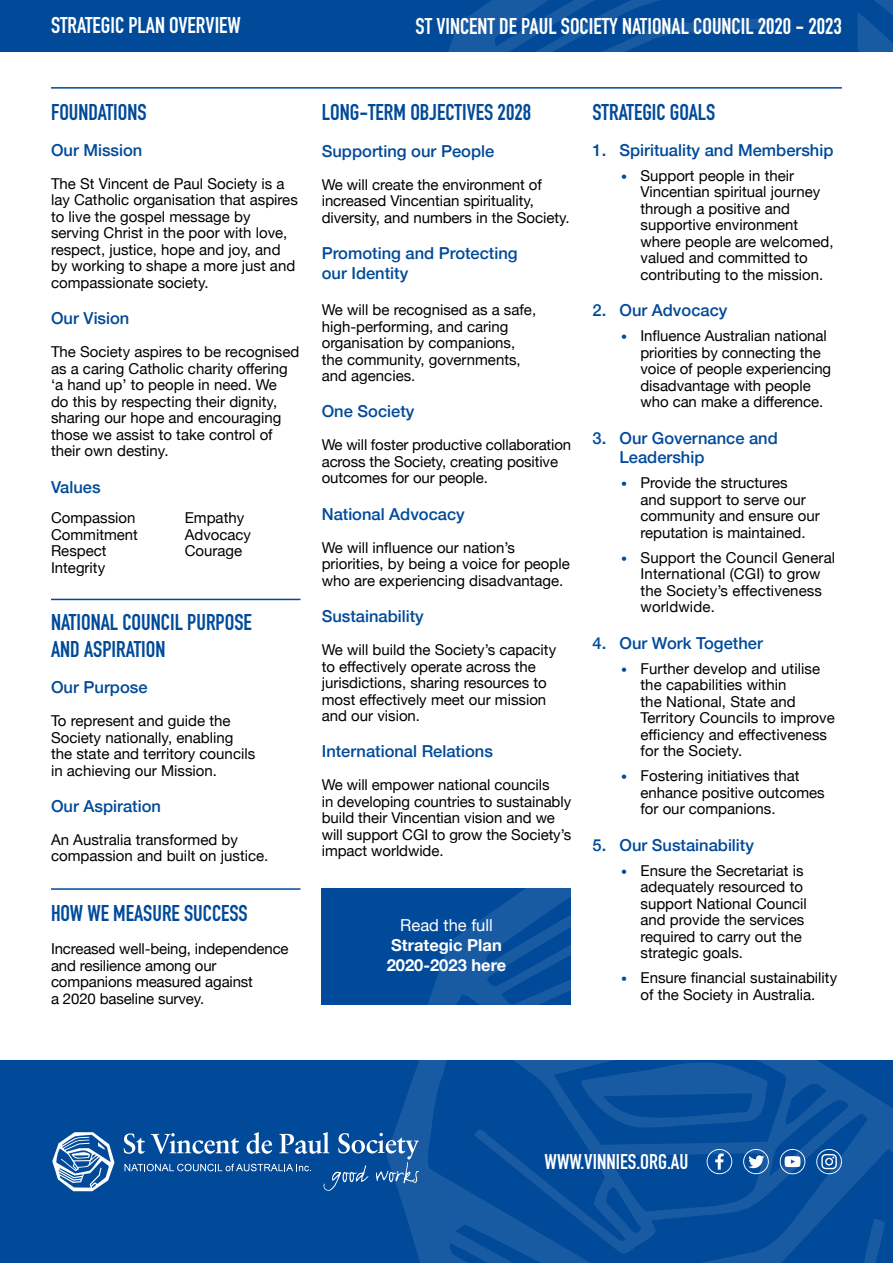
<style>
.page{position:relative;width:893px;height:1263px;background:#fff}
.page>*{position:absolute;margin:0;border:0;box-sizing:border-box;transform-origin:0 0}
.t1{font:700 22.5px/27px "DIN Condensed";color:#004a99}
.t2{font:700 22.5px "DIN Condensed";color:#fff}
.t3{font:700 21px "DIN Condensed";color:#fff}
.t4{font:500 16.5px/19.8px "Helvetica Neue";color:#004a99}
.t5{font:700 16.5px/19.8px "Helvetica Neue";color:#fff}
.t6{font:16.5px "Helvetica Neue";color:#fff}
.t7{font:15px/16.5px "Helvetica Neue";color:#000}
.s1{font-family:"DIN Condensed";font-weight:700;font-size:12px;color:#004a99}
</style>
<div class="page">
<div style="left:0;top:1060px;width:893px;height:203px;background:#004a99"></div>
<svg style="left:394px;top:1060px;width:499px;height:203px"></svg>
<div style="left:0;top:0;width:893px;height:51px;background:#004a99"></div>
<svg style="left:449px;top:0;width:444px;height:51px"></svg>
<hr style="left:51px;top:599px;width:249px;height:1px;background:#004a99">
<hr style="left:51px;top:888px;width:249px;height:2px;background:#004a99">
<hr style="left:51px;top:87px;width:791px;height:2px;background:#004a99">
<div style="left:322px;top:888px;width:249px;height:117px;background:#004a99"></div>
<svg style="left:428px;top:888px;width:143px;height:117px"></svg>
<svg style="left:52px;top:1132px;width:63px;height:59px"></svg>
<svg style="left:124px;top:1132px;width:295px;height:59px"></svg>
<svg style="left:779px;top:1149px;width:26px;height:25px"></svg>
<svg style="left:743px;top:1149px;width:26px;height:25px"></svg>
<svg style="left:707px;top:1149px;width:26px;height:26px"></svg>
<svg style="left:816px;top:1148px;width:26px;height:26px"></svg>
<h1 class="t2" style="left:51px;top:10px;width:191px">STRATEGIC PLAN OVERVIEW</h1>
<h1 class="t2" style="left:416px;top:11px;width:428px">ST VINCENT DE PAUL SOCIETY NATIONAL COUNCIL 2020 - 2023</h1>
<h1 class="t1" style="left:51px;top:98px;width:97px">FOUNDATIONS</h1>
<p class="t4" style="left:51px;top:139px;width:93px">Our Mission</p>
<p class="t7" style="left:51px;top:176px;width:248px">The St Vincent de Paul Society is a lay Catholic organisation that aspires to live the gospel message by serving Christ in the poor with love, respect, justice, hope and joy, and by working to shape a more just and compassionate society.</p>
<p class="t4" style="left:51px;top:307px;width:80px">Our Vision</p>
<p class="t7" style="left:51px;top:344px;width:250px">The Society aspires to be recognised as a caring Catholic charity offering ‘a hand up’ to people in need. We<br>do this by respecting their dignity, sharing our hope and encouraging those we assist to take control of their own destiny.</p>
<p class="t4" style="left:51px;top:475px;width:51px">Values</p>
<p class="t7" style="left:51px;top:511px;width:89px">Compassion<br>Commitment<br>Respect<br>Integrity</p>
<p class="t7" style="left:185px;top:511px;width:68px">Empathy<br>Advocacy<br>Courage</p>
<h1 class="t1" style="left:51px;top:608px;width:202px">NATIONAL COUNCIL PURPOSE<br>AND ASPIRATION</h1>
<p class="t4" style="left:51px;top:676px;width:98px">Our Purpose</p>
<p class="t7" style="left:51px;top:713px;width:206px">To represent and guide the<br>Society nationally, enabling the state and territory councils in achieving our Mission.</p>
<p class="t4" style="left:51px;top:795px;width:112px">Our Aspiration</p>
<p class="t7" style="left:51px;top:832px;width:219px">An Australia transformed by compassion and built on justice.</p>
<h1 class="t1" style="left:51px;top:900px;width:198px">HOW WE MEASURE SUCCESS</h1>
<p class="t7" style="left:51px;top:942px;width:239px">Increased well-being, independence and resilience among our companions measured against<br>a 2020 baseline survey.</p>
<h1 class="t1" style="left:322px;top:99px;width:211px">LONG-TERM OBJECTIVES 2028</h1>
<p class="t4" style="left:322px;top:140px;width:174px">Supporting our People</p>
<p class="t7" style="left:322px;top:177px;width:249px">We will create the environment of increased Vincentian spirituality, diversity, and numbers in the Society.</p>
<p class="t4" style="left:322px;top:242px;width:197px">Promoting and Protecting our Identity</p>
<p class="t7" style="left:322px;top:302px;width:216px">We will be recognised as a safe, high-performing, and caring organisation by companions, the community, governments, and agencies.</p>
<p class="t4" style="left:322px;top:400px;width:94px">One Society</p>
<p class="t7" style="left:322px;top:438px;width:251px">We will foster productive collaboration across the Society, creating positive outcomes for our people.</p>
<p class="t4" style="left:322px;top:503px;width:145px">National Advocacy</p>
<p class="t7" style="left:322px;top:540px;width:250px">We will influence our nation’s priorities, by being a voice for people who are experiencing disadvantage.</p>
<p class="t4" style="left:322px;top:605px;width:104px">Sustainability</p>
<p class="t7" style="left:322px;top:642px;width:236px">We will build the Society’s capacity to effectively operate across the jurisdictions, sharing resources to most effectively meet our mission and our vision.</p>
<p class="t4" style="left:322px;top:740px;width:173px">International Relations</p>
<p class="t7" style="left:322px;top:778px;width:251px">We will empower national councils<br>in developing countries to sustainably build their Vincentian vision and we will support CGI to grow the Society’s impact worldwide.</p>
<p class="t6" style="left:400px;top:913px;width:94px">Read the full</p>
<p class="t5" style="left:387px;top:936px;width:121px">Strategic Plan<br>2020-2023 here</p>
<h1 class="t1" style="left:592px;top:98px;width:124px">STRATEGIC GOALS</h1>
<p class="t4" style="left:592px;top:139px;width:242px">1. Spirituality and Membership</p>
<p class="t7" style="left:640px;top:168px;width:195px;text-indent:-20px"><span class="s1">•</span> Support people in their<br>Vincentian spiritual journey through a positive and supportive environment where people are welcomed, valued and committed to contributing to the mission.</p>
<p class="t4" style="left:592px;top:299px;width:136px">2. Our Advocacy</p>
<p class="t7" style="left:640px;top:329px;width:192px;text-indent:-20px"><span class="s1">•</span> Influence Australian national priorities by connecting the voice of people experiencing disadvantage with people who can make a difference.</p>
<p class="t4" style="left:619px;top:426px;width:160px;text-indent:-27px">3. Our Governance and<br>Leadership</p>
<p class="t7" style="left:640px;top:476px;width:181px;text-indent:-20px"><span class="s1">•</span> Provide the structures<br>and support to serve our community and ensure our reputation is maintained.</p>
<p class="t7" style="left:640px;top:550px;width:196px;text-indent:-20px"><span class="s1">•</span> Support the Council General<br>International (CGI) to grow the Society’s effectiveness worldwide.</p>
<p class="t4" style="left:592px;top:632px;width:172px">4. Our Work Together</p>
<p class="t7" style="left:640px;top:661px;width:196px;text-indent:-20px"><span class="s1">•</span> Further develop and utilise the capabilities within<br>the National, State and<br>Territory Councils to improve efficiency and effectiveness for the Society.</p>
<p class="t7" style="left:640px;top:768px;width:186px;text-indent:-20px"><span class="s1">•</span> Fostering initiatives that enhance positive outcomes for our companions.</p>
<p class="t4" style="left:592px;top:833px;width:163px">5. Our Sustainability</p>
<p class="t7" style="left:640px;top:863px;width:168px;text-indent:-20px"><span class="s1">•</span> Ensure the Secretariat is adequately resourced to support National Council and provide the services required to carry out the strategic goals.</p>
<p class="t7" style="left:621px;top:970px;width:218px;text-align:center"><span class="s1">•</span> Ensure financial sustainability of the Society in Australia.</p>
<h2 class="t3" style="left:545px;top:1147px;width:145px">WWW.VINNIES.ORG.AU</h2>
</div>
